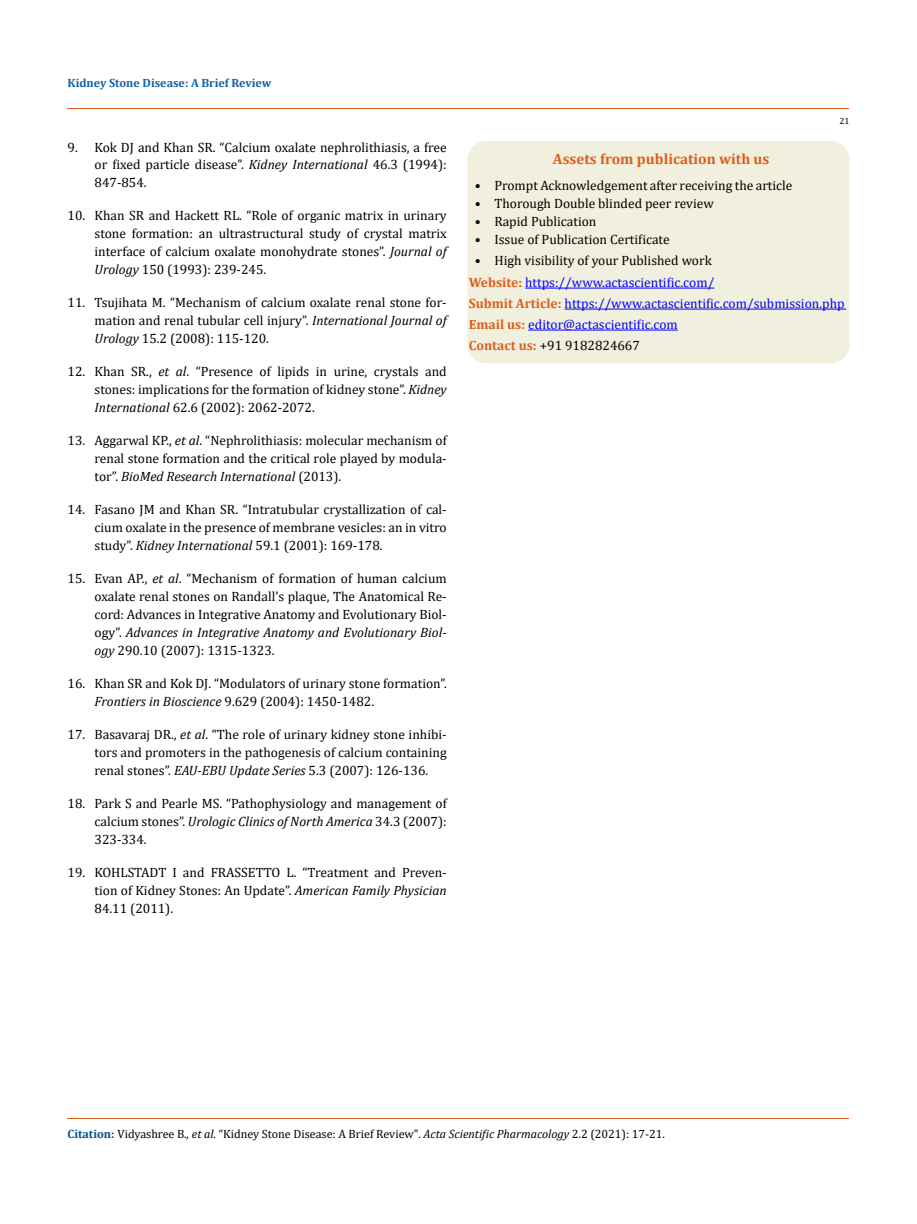
<style>
.page{position:relative;width:917px;height:1224px;background:#fff}
.page>*{position:absolute;margin:0;border:0;box-sizing:border-box;transform-origin:0 0}
.t1{font:700 15px "Cambria";color:#e05d1a}
.t2{font:13.5px/18px "Cambria";color:#000;text-align:justify}
.t3{font:13.5px/21px "Cambria";color:#00f}
.t4{font:12px "Cambria";color:#000}
.t5{font:700 12px "Cambria";color:#1560a6}
.t6{font:9px "Cambria";color:#000}
.s1{font-style:italic}
.s2{font-weight:700;color:#e05d1a}
.s3{color:#000}
.s4{font-weight:700;color:#035089}
</style>
<div class="page">
<hr style="left:67px;top:109px;width:782px;height:1px;background:#e05d1a">
<hr style="left:67px;top:1119px;width:782px;height:1px;background:#e05d1a">
<div style="left:468px;top:142px;width:380px;height:221px;background:#f1f0de;border-radius:18px"></div>
<div style="left:467px;top:141px;width:382px;height:222px;border:2px solid #f1f0de;border-radius:18px"></div>
<hr style="left:525px;top:288px;width:189px;height:1px;background:#00f">
<hr style="left:564px;top:309px;width:282px;height:1px;background:#00f">
<hr style="left:528px;top:330px;width:149px;height:1px;background:#00f">
<p class="t5" style="left:68px;top:74px;width:205px">Kidney Stone Disease: A Brief Review</p>
<p class="t2" style="left:94px;top:138px;width:354px;text-indent:-27px">9. Kok DJ and Khan SR. “Calcium oxalate nephrolithiasis, a free or fixed particle disease”. <span class="s1">Kidney International</span> 46.3 (1994):<br>847-854.</p>
<p class="t2" style="left:94px;top:207px;width:354px;text-indent:-27px">10. Khan SR and Hackett RL. “Role of organic matrix in urinary stone formation: an ultrastructural study of crystal matrix interface of calcium oxalate monohydrate stones”. <span class="s1">Journal of Urology</span> 150 (1993): 239-245.</p>
<p class="t2" style="left:94px;top:294px;width:354px;text-indent:-27px">11. Tsujihata M. “Mechanism of calcium oxalate renal stone for&shy;mation and renal tubular cell injury”. <span class="s1">International Journal of Urology</span> 15.2 (2008): 115-120.</p>
<p class="t2" style="left:94px;top:363px;width:354px;text-indent:-27px">12. Khan SR., <span class="s1">et al</span>. “Presence of lipids in urine, crystals and stones: implications for the formation of kidney stone”. <span class="s1">Kidney International</span> 62.6 (2002): 2062-2072.</p>
<p class="t2" style="left:94px;top:432px;width:354px;text-indent:-27px">13. Aggarwal KP., <span class="s1">et al</span>. “Nephrolithiasis: molecular mechanism of renal stone formation and the critical role played by modula&shy;tor”. <span class="s1">BioMed Research International</span> (2013).</p>
<p class="t2" style="left:94px;top:501px;width:354px;text-indent:-27px">14. Fasano JM and Khan SR. “Intratubular crystallization of cal&shy;cium oxalate in the presence of membrane vesicles: an in vitro study”. <span class="s1">Kidney International</span> 59.1 (2001): 169-178.</p>
<p class="t2" style="left:94px;top:570px;width:354px;text-indent:-27px">15. Evan AP., <span class="s1">et al</span>. “Mechanism of formation of human calcium oxalate renal stones on Randall’s plaque, The Anatomical Re&shy;cord: Advances in Integrative Anatomy and Evolutionary Biol&shy;ogy”. <span class="s1">Advances in Integrative Anatomy and Evolutionary Biol&shy;ogy</span> 290.10 (2007): 1315-1323.</p>
<p class="t2" style="left:94px;top:675px;width:354px;text-indent:-27px">16. Khan SR and Kok DJ. “Modulators of urinary stone formation”.<br><span class="s1">Frontiers in Bioscience</span> 9.629 (2004): 1450-1482.</p>
<p class="t2" style="left:94px;top:726px;width:354px;text-indent:-27px">17. Basavaraj DR., <span class="s1">et al</span>. “The role of urinary kidney stone inhibi&shy;tors and promoters in the pathogenesis of calcium containing renal stones”. <span class="s1">EAU-EBU Update Series</span> 5.3 (2007): 126-136.</p>
<p class="t2" style="left:94px;top:795px;width:354px;text-indent:-27px">18. Park S and Pearle MS. “Pathophysiology and management of calcium stones”. <span class="s1">Urologic Clinics of North America</span> 34.3 (2007):<br>323-334.</p>
<p class="t2" style="left:94px;top:864px;width:354px;text-indent:-27px">19. KOHLSTADT I and FRASSETTO L. “Treatment and Preven&shy;tion of Kidney Stones: An Update”. <span class="s1">American Family Physician </span>84.11 (2011).</p>
<p class="t1" style="left:553px;top:148px;width:218px">Assets from publication with us</p>
<p class="t2" style="left:475px;top:176px;width:319px">• Prompt Acknowledgement after receiving the article</p>
<p class="t2" style="left:475px;top:194px;width:240px">• Thorough Double blinded peer review</p>
<p class="t2" style="left:475px;top:212px;width:123px">• Rapid Publication</p>
<p class="t2" style="left:475px;top:230px;width:196px">• Issue of Publication Certificate</p>
<p class="t2" style="left:475px;top:251px;width:238px">• High visibility of your Published work</p>
<p class="t6" style="left:839px;top:115px;width:11px">21</p>
<p class="t3" style="left:469px;top:272px;width:377px"><span class="s2">Website:</span> https://www.actascientific.com/<br><span class="s2">Submit Article:</span> https://www.actascientific.com/submission.php <span class="s2">Email us:</span> editor@actascientific.com<br><span class="s2">Contact us:</span> <span class="s3">+91 9182824667</span></p>
<p class="t4" style="left:67px;top:1127px;width:599px"><span class="s4">Citation:</span> Vidyashree B<span class="s1">., et al.</span> “Kidney Stone Disease: A Brief Review". <span class="s1">Acta Scientific Pharmacology</span> 2.2 (2021): 17-21.</p>
</div>
